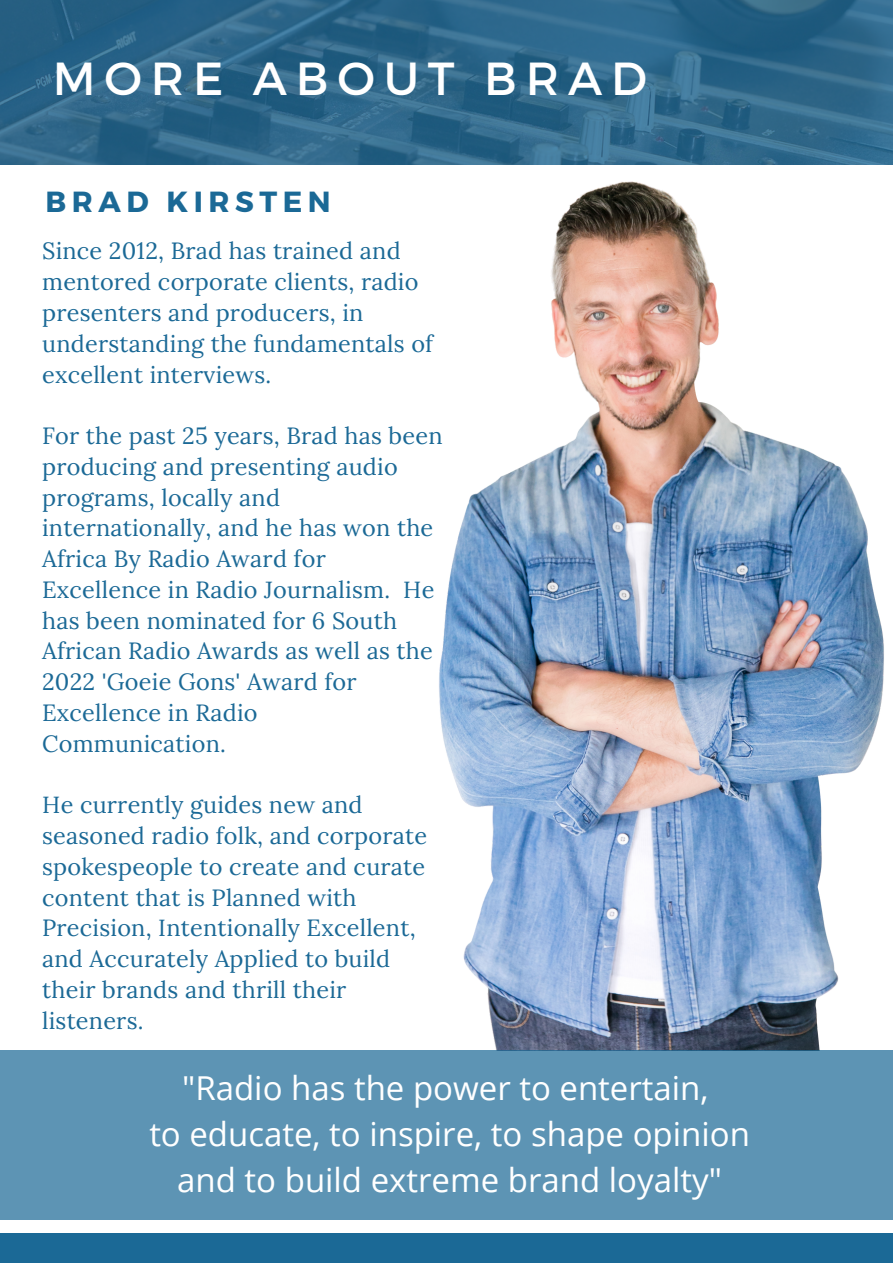
<style>
.page{position:relative;width:893px;height:1264px;background:#fff}
.page>*{position:absolute;margin:0;border:0;box-sizing:border-box;transform-origin:0 0}
.t1{font:46.35px "Montserrat";letter-spacing:.19em;color:#fff}
.t2{font:33px "Open Sans";color:#fff}
.t3{font:700 29.1px "Montserrat";letter-spacing:.19em;color:#1b6996}
.t4{font:23.4px/30.8px "Lora";letter-spacing:.01em;color:#1b6996}
</style>
<div class="page">
<div style="left:0;top:0;width:892px;height:1262px;background:#1b6996"></div>
<img style="left:0;top:0;width:892px;height:165px">
<div style="left:0;top:165px;width:892px;height:1067px;background:#fff"></div>
<img style="left:356px;top:145px;width:536px;height:904px">
<div style="left:0;top:1049px;width:892px;height:169px;background:#5d94b4"></div>
<p class="t1" style="left:53px;top:48px;width:595px">MORE ABOUT BRAD</p>
<p class="t3" style="left:46px;top:183px;width:286px">BRAD KIRSTEN</p>
<p class="t4" style="left:42px;top:235px;width:392px">Since 2012, Brad has trained and mentored corporate clients, radio presenters and producers, in understanding the fundamentals of excellent interviews.</p>
<p class="t4" style="left:42px;top:420px;width:402px">For the past 25 years, Brad has been producing and presenting audio programs, locally and internationally, and he has won the<br>Africa By Radio Award for<br>Excellence in Radio Journalism. He has been nominated for 6 South<br>African Radio Awards as well as the<br>2022 'Goeie Gons' Award for<br>Excellence in Radio<br>Communication.</p>
<p class="t4" style="left:42px;top:789px;width:386px">He currently guides new and seasoned radio folk, and corporate spokespeople to create and curate content that is Planned with<br>Precision, Intentionally Excellent, and Accurately Applied to build their brands and thrill their listeners.</p>
<p class="t2" style="left:182px;top:1064px;width:528px">"Radio has the power to entertain,</p>
<p class="t2" style="left:149px;top:1110px;width:602px">to educate, to inspire, to shape opinion</p>
<p class="t2" style="left:177px;top:1157px;width:546px">and to build extreme brand loyalty"</p>
</div>
